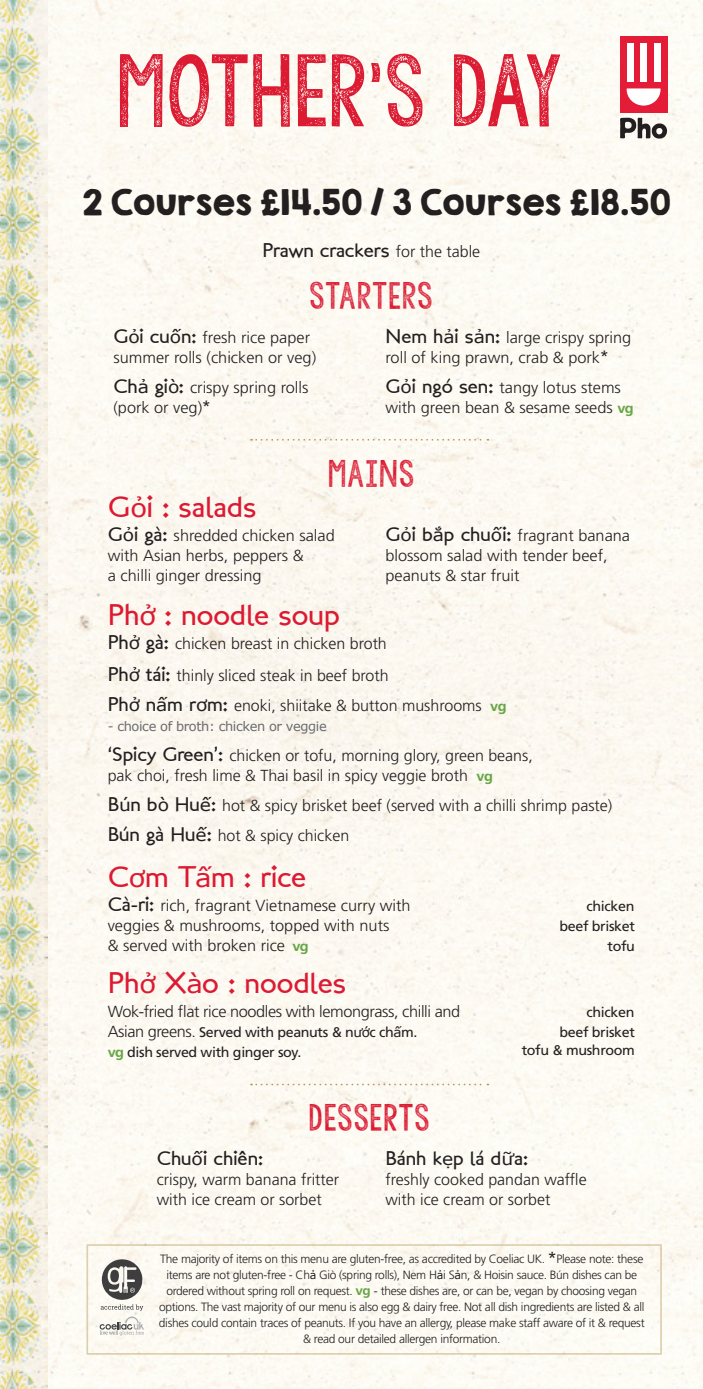
<style>
.page{position:relative;width:703px;height:1389px;background:#fff}
.page>*{position:absolute;margin:0;border:0;box-sizing:border-box;transform-origin:0 0}
.t1{font:81px "KG Allof Me";letter-spacing:-.02em;color:#dc1a32}
.t2{font:32px "KGHAPPY Solid";letter-spacing:-.075em;color:#231f20}
.t3{font:30px "London Between";color:#dc1a32}
.t4{font:30px "KG Allof Me";letter-spacing:.015em;color:#dc1a32}
.t5{font:20px "London Between";color:#231f20}
.t6{font:300 16px/20px "Frutiger LT Std";color:#231f20}
.t7{font:300 16px "Frutiger LT Std";letter-spacing:-.025em;color:#231f20}
.t8{font:14px/20px "Frutiger LT Std";letter-spacing:-.025em;color:#231f20}
.t9{font:13px "Verdana";letter-spacing:-.03em;color:#6b6b6e}
.t10{font:300 12px/16px "Frutiger LT Std";letter-spacing:-.025em;color:#231f20;text-align:center}
.s1{font-family:"Frutiger LT Std";font-weight:300;font-size:16px}
.s2{font-family:"London Between";font-weight:400;font-size:20px}
.s3{font-family:"Verdana";font-weight:400;font-size:17px}
.s4{font-weight:400;font-size:15px}
.s5{font-weight:700;font-size:14px;color:#66a644}
.s6{font-family:"Verdana";font-size:25px}
.s7{font-weight:300;font-size:16px}
.s8{font-family:"Verdana";font-size:13px}
.s9{font-weight:700;color:#66a644}
.s10{font-family:"Verdana";font-size:17px}
.s11{font-weight:400;font-size:16px}
.s12{font-family:"Verdana";font-weight:400;font-size:11px}
.s13{font-weight:700;font-size:13px;color:#66a644}
</style>
<div class="page">
<div style="left:47px;top:0;width:656px;height:1389px;background:#fcf9f2"></div>
<img style="left:0;top:0;width:47px;height:1389px">
<svg style="left:101px;top:1259px;width:42px;height:52px"></svg>
<svg style="left:100px;top:1317px;width:44px;height:19px"></svg>
<div style="left:620px;top:37px;width:47px;height:76px;background:#e41c38"></div>
<svg style="left:627px;top:88px;width:34px;height:18px"></svg>
<div style="left:627px;top:43px;width:6px;height:38px;background:#fff"></div>
<div style="left:640px;top:43px;width:7px;height:38px;background:#fff"></div>
<div style="left:654px;top:43px;width:6px;height:38px;background:#fff"></div>
<svg style="left:620px;top:118px;width:47px;height:21px"></svg>
<svg style="left:251px;top:439px;width:237px;height:2px"></svg>
<svg style="left:251px;top:1084px;width:237px;height:1px"></svg>
<h1 class="t1" style="left:116px;top:39px;width:449px">MOTHER’S DAY</h1>
<h2 class="t2" style="left:80px;top:178px;width:593px">2 COURSES £14.50 / 3 COURSES £18.50</h2>
<p class="t5" style="left:262px;top:243px;width:219px">Prawn crackers <span class="s1">for the table</span></p>
<h3 class="t4" style="left:309px;top:277px;width:125px">STARTERS</h3>
<p class="t6" style="left:113px;top:328px;width:204px"><span class="s2">G</span><span class="s3">ỏ</span><span class="s2">i cu</span><span class="s3">ố</span><span class="s2">n:</span> fresh rice paper summer rolls (chicken or veg)</p>
<p class="t6" style="left:113px;top:378px;width:197px"><span class="s2">Ch</span><span class="s3">ả</span> <span class="s2">gi</span><span class="s3">ò</span><span class="s2">:</span> crispy spring rolls (pork or veg)<span class="s4">*</span></p>
<p class="t6" style="left:386px;top:328px;width:247px"><span class="s2">Nem h</span><span class="s3">ả</span><span class="s2">i s</span><span class="s3">ả</span><span class="s2">n:</span> large crispy spring roll of king prawn, crab &amp; pork<span class="s4">*</span></p>
<p class="t6" style="left:386px;top:378px;width:250px"><span class="s2">G</span><span class="s3">ỏ</span><span class="s2">i ngó sen:</span> tangy lotus stems with green bean &amp; sesame seeds <span class="s5">vg</span></p>
<h3 class="t3" style="left:108px;top:496px;width:150px">G<span class="s6">ỏ</span>i : salads</h3>
<h3 class="t4" style="left:328px;top:455px;width:88px">MAINS</h3>
<p class="t6" style="left:108px;top:526px;width:228px"><span class="s2">G</span><span class="s3">ỏ</span><span class="s2">i gà:</span> shredded chicken salad with Asian herbs, peppers &amp;<br>a chilli ginger dressing</p>
<h3 class="t3" style="left:108px;top:604px;width:234px">Ph<span class="s6">ở</span> : noodle soup</h3>
<p class="t6" style="left:386px;top:526px;width:246px"><span class="s2">G</span><span class="s3">ỏ</span><span class="s2">i b</span><span class="s3">ắ</span><span class="s2">p chu</span><span class="s3">ố</span><span class="s2">i:</span> fragrant banana blossom salad with tender beef, peanuts &amp; star fruit</p>
<p class="t6" style="left:108px;top:628px;width:283px;line-height:32px"><span class="s2">Ph</span><span class="s3">ở</span> <span class="s2">gà:</span> chicken breast in chicken broth<br><span class="s2">Ph</span><span class="s3">ở</span> <span class="s2">tái:</span> thinly sliced steak in beef broth</p>
<p class="t6" style="left:108px;top:696px;width:400px"><span class="s2">Ph</span><span class="s3">ở</span> <span class="s2">n</span><span class="s3">ấ</span><span class="s2">m r</span><span class="s3">ơ</span><span class="s2">m:</span> enoki, shiitake &amp; button mushrooms <span class="s5">vg</span></p>
<p class="t9" style="left:108px;top:718px;width:221px">- choice of broth: chicken or veggie</p>
<p class="t6" style="left:108px;top:746px;width:427px"><span class="s2">‘Spicy Green’:</span> chicken or tofu, morning glory, green beans, pak choi, fresh lime &amp; Thai basil in spicy veggie broth <span class="s5">vg</span></p>
<p class="t6" style="left:108px;top:791px;width:506px;line-height:30px"><span class="s2">B</span><span class="s3">ú</span><span class="s2">n b</span><span class="s3">ò</span> <span class="s2">Hu</span><span class="s3">ế</span><span class="s2">:</span> hot &amp; spicy brisket beef (served with a chilli shrimp paste)<br><span class="s2">Bún gà Hu</span><span class="s3">ế</span><span class="s2">:</span> hot &amp; spicy chicken</p>
<h3 class="t3" style="left:108px;top:866px;width:200px">C<span class="s6">ơ</span>m T<span class="s6">ấ</span>m : rice</h3>
<p class="t6" style="left:108px;top:896px;width:304px"><span class="s2">Cà-ri:</span> rich, fragrant Vietnamese curry with veggies &amp; mushrooms, topped with nuts<br>&amp; served with broken rice <span class="s5">vg</span></p>
<h3 class="t3" style="left:108px;top:972px;width:240px">Ph<span class="s6">ở</span> X<span class="s6">à</span>o : noodles</h3>
<p class="t7" style="left:108px;top:1003px;width:354px">Wok-fried flat rice noodles with lemongrass, chilli and</p>
<p class="t8" style="left:108px;top:1023px;width:311px"><span class="s7">Asian greens.</span> Served with peanuts &amp; n<span class="s8">ướ</span>c ch<span class="s8">ấ</span>m. <span class="s9">vg</span> dish served with ginger soy.</p>
<h3 class="t4" style="left:308px;top:1099px;width:123px">DESSERTS</h3>
<p class="t8" style="left:587px;top:897px;width:49px">chicken</p>
<p class="t8" style="left:560px;top:917px;width:77px">beef brisket</p>
<p class="t8" style="left:607px;top:937px;width:29px">tofu</p>
<p class="t8" style="left:587px;top:1003px;width:49px">chicken</p>
<p class="t8" style="left:560px;top:1023px;width:77px">beef brisket</p>
<p class="t8" style="left:522px;top:1041px;width:115px">tofu &amp; mushroom</p>
<p class="t5" style="left:157px;top:1151px;width:108px">Chu<span class="s10">ố</span>i chiên:</p>
<p class="t6" style="left:157px;top:1170px;width:184px">crispy, warm banana fritter with ice cream or sorbet</p>
<p class="t5" style="left:386px;top:1151px;width:144px">Bánh k<span class="s10">ẹ</span>p lá d<span class="s10">ữ</span>a:</p>
<p class="t6" style="left:386px;top:1170px;width:203px">freshly cooked pandan waffle with ice cream or sorbet</p>
<p class="t10" style="left:159px;top:1251px;width:487px">The majority of items on this menu are gluten-free, as accredited by Coeliac UK. <span class="s11">*</span>Please note: these items are not gluten-free - Ch<span class="s12">ả</span> Giò (spring rolls), Nem H<span class="s12">ả</span>i S<span class="s12">ả</span>n, &amp; Hoisin sauce. Bún dishes can be ordered without spring roll on request. <span class="s13">vg</span> - these dishes are, or can be, vegan by choosing vegan options. The vast majority of our menu is also egg &amp; dairy free. Not all dish ingredients are listed &amp; all dishes could contain traces of peanuts. If you have an allergy, please make staff aware of it &amp; request &amp; read our detailed allergen information.</p>
</div>
